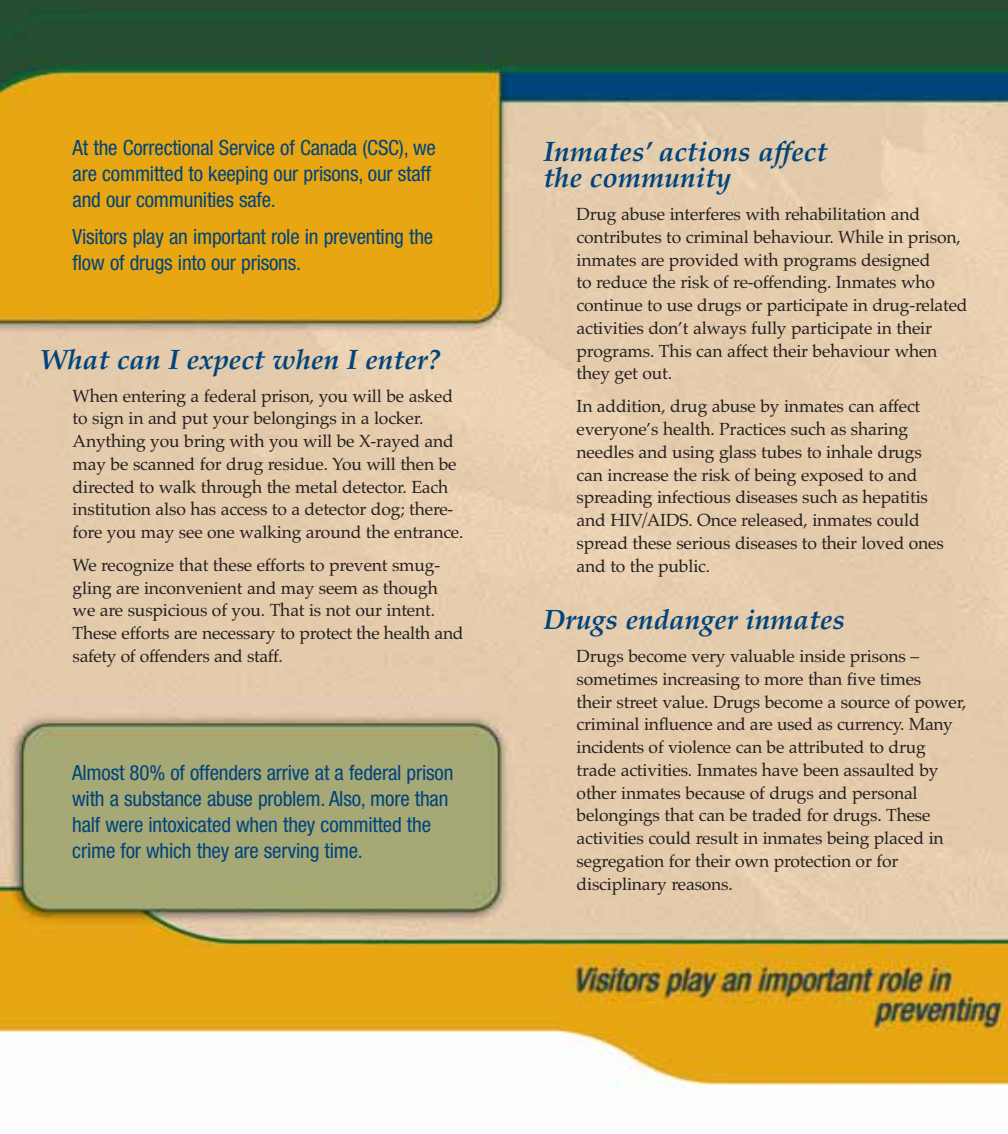
<style>
.page{position:relative;width:1008px;height:1134px;background:#fff}
.page>*{position:absolute;margin:0;border:0;box-sizing:border-box;transform-origin:0 0}
.t1{font:italic 700 28px/26.2px "Palatino";color:#00447c}
.t2{font:condensed 21px/26.2px "Helvetica Neue";letter-spacing:-.01em;color:#00447c}
.t3{font:17.5px/22.8px "Palatino";letter-spacing:-.01em;color:#231f20}
</style>
<div class="page">
<img style="left:1px;top:0;width:1007px;height:1087px">
<img style="left:0;top:359px;width:1px;height:503px">
<svg style="left:0;top:0;width:1px;height:359px"></svg>
<svg style="left:0;top:862px;width:1px;height:171px"></svg>
<p class="t2" style="left:73px;top:136px;width:365px">At the Correctional Service of Canada (CSC), we are committed to keeping our prisons, our staff and our communities safe.</p>
<p class="t2" style="left:73px;top:225px;width:362px">Visitors play an important role in preventing the flow of drugs into our prisons.</p>
<h1 class="t1" style="left:39px;top:349px;width:402px">What can I expect when I enter?</h1>
<p class="t3" style="left:73px;top:386px;width:392px">When entering a federal prison, you will be asked to sign in and put your belongings in a locker.<br>Anything you bring with you will be X-rayed and may be scanned for drug residue. You will then be directed to walk through the metal detector. Each institution also has access to a detector dog; there&shy;fore you may see one walking around the entrance.</p>
<p class="t3" style="left:73px;top:556px;width:392px">We recognize that these efforts to prevent smug&shy;gling are inconvenient and may seem as though we are suspicious of you. That is not our intent.<br>These efforts are necessary to protect the health and safety of offenders and staff.</p>
<p class="t2" style="left:72px;top:761px;width:383px">Almost 80% of offenders arrive at a federal prison with a substance abuse problem. Also, more than half were intoxicated when they committed the crime for which they are serving time.</p>
<h1 class="t1" style="left:543px;top:142px;width:285px">Inmates’ actions affect the community</h1>
<p class="t3" style="left:577px;top:205px;width:393px">Drug abuse interferes with rehabilitation and contributes to criminal behaviour. While in prison, inmates are provided with programs designed<br>to reduce the risk of re-offending. Inmates who continue to use drugs or participate in drug-related activities don’t always fully participate in their programs. This can affect their behaviour when they get out.</p>
<p class="t3" style="left:577px;top:397px;width:369px">In addition, drug abuse by inmates can affect everyone’s health. Practices such as sharing needles and using glass tubes to inhale drugs can increase the risk of being exposed to and spreading infectious diseases such as hepatitis and HIV/AIDS. Once released, inmates could spread these serious diseases to their loved ones and to the public.</p>
<h1 class="t1" style="left:543px;top:610px;width:303px">Drugs endanger inmates</h1>
<p class="t3" style="left:577px;top:647px;width:391px">Drugs become very valuable inside prisons – sometimes increasing to more than five times<br>their street value. Drugs become a source of power, criminal influence and are used as currency. Many incidents of violence can be attributed to drug trade activities. Inmates have been assaulted by other inmates because of drugs and personal belongings that can be traded for drugs. These activities could result in inmates being placed in segregation for their own protection or for disciplinary reasons.</p>
</div>
